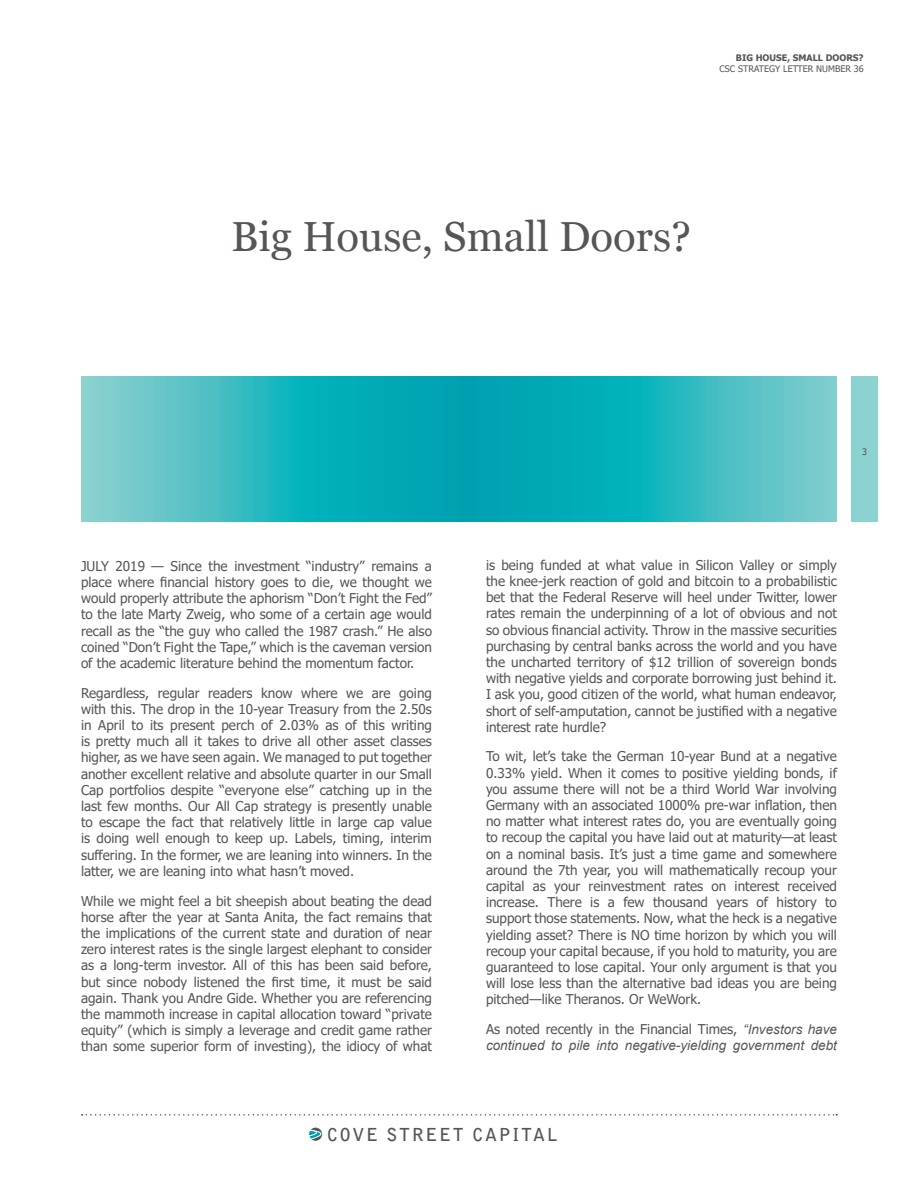
<style>
.page{position:relative;width:918px;height:1188px;background:#fff}
.page>*{position:absolute;margin:0;border:0;box-sizing:border-box;transform-origin:0 0}
.t1{font:42px "Vani";color:#555656}
.t2{font:700 17.85px "Bell Gothic Std";letter-spacing:.1em;color:#555656}
.t3{font:13.5px/16.2px "Tahoma";color:#555656;text-align:justify}
.t4{font:italic 13.5px/16.2px "Arial";color:#555656}
.t5{font:9px "Tahoma";color:#555656}
.t6{font:700 9px "Tahoma";color:#555656}
.s1{font-family:"Tahoma";font-style:normal}
</style>
<div class="page">
<svg style="left:81px;top:377px;width:797px;height:145px;background:#33b9c1"></svg>
<svg style="left:308px;top:1129px;width:14px;height:11px"></svg>
<svg style="left:82px;top:1114px;width:755px;height:2px"></svg>
<div style="left:837px;top:364px;width:13px;height:171px;background:#fff"></div>
<p class="t6" style="left:736px;top:51px;width:129px">BIG HOUSE, SMALL DOORS?</p>
<p class="t5" style="left:720px;top:62px;width:146px">CSC STRATEGY LETTER NUMBER 36</p>
<p class="t1" style="left:231px;top:211px;width:462px">Big House, Small Doors?</p>
<p class="t5" style="left:862px;top:445px;width:6px">3</p>
<p class="t3" style="left:81px;top:559px;width:353px;text-indent:35px">2019 — Since the investment “industry” remains a place where financial history goes to die, we thought we would properly attribute the aphorism “Don’t Fight the Fed” to the late Marty Zweig, who some of a certain age would recall as the “the guy who called the 1987 crash.” He also coined “Don’t Fight the Tape,” which is the caveman version of the academic literature behind the momentum factor.</p>
<p class="t3" style="left:81px;top:685px;width:353px">Regardless, regular readers know where we are going with this. The drop in the 10-year Treasury from the 2.50s in April to its present perch of 2.03% as of this writing is pretty much all it takes to drive all other asset classes higher, as we have seen again. We managed to put together another excellent relative and absolute quarter in our Small Cap portfolios despite “everyone else” catching up in the last few months. Our All Cap strategy is presently unable to escape the fact that relatively little in large cap value is doing well enough to keep up. Labels, timing, interim suffering. In the former, we are leaning into winners. In the latter, we are leaning into what hasn’t moved.</p>
<p class="t3" style="left:81px;top:893px;width:353px">While we might feel a bit sheepish about beating the dead horse after the year at Santa Anita, the fact remains that the implications of the current state and duration of near zero interest rates is the single largest elephant to consider as a long-term investor. All of this has been said before, but since nobody listened the first time, it must be said again. Thank you Andre Gide. Whether you are referencing the mammoth increase in capital allocation toward “private equity” (which is simply a leverage and credit game rather than some superior form of investing), the idiocy of what</p>
<p class="t3" style="left:81px;top:559px;width:14px">July</p>
<p class="t3" style="left:486px;top:558px;width:353px">is being funded at what value in Silicon Valley or simply the knee-jerk reaction of gold and bitcoin to a probabilistic bet that the Federal Reserve will heel under Twitter, lower rates remain the underpinning of a lot of obvious and not so obvious financial activity. Throw in the massive securities purchasing by central banks across the world and you have the uncharted territory of $12 trillion of sovereign bonds with negative yields and corporate borrowing just behind it.<br>I ask you, good citizen of the world, what human endeavor, short of self-amputation, cannot be justified with a negative interest rate hurdle?</p>
<p class="t3" style="left:486px;top:749px;width:353px">To wit, let’s take the German 10-year Bund at a negative 0.33% yield. When it comes to positive yielding bonds, if you assume there will not be a third World War involving Germany with an associated 1000% pre-war inflation, then no matter what interest rates do, you are eventually going to recoup the capital you have laid out at maturity—at least on a nominal basis. It’s just a time game and somewhere around the 7th year, you will mathematically recoup your capital as your reinvestment rates on interest received increase. There is a few thousand years of history to support those statements. Now, what the heck is a negative yielding asset? There is NO time horizon by which you will recoup your capital because, if you hold to maturity, you are guaranteed to lose capital. Your only argument is that you will lose less than the alternative bad ideas you are being pitched—like Theranos. Or WeWork.</p>
<p class="t4" style="left:486px;top:1022px;width:352px"><span class="s1">As noted recently in the Financial Times,</span> “Investors have continued to pile into negative-yielding government debt</p>
<p class="t2" style="left:327px;top:1124px;width:232px">COVE STREET CAPITAL</p>
</div>
